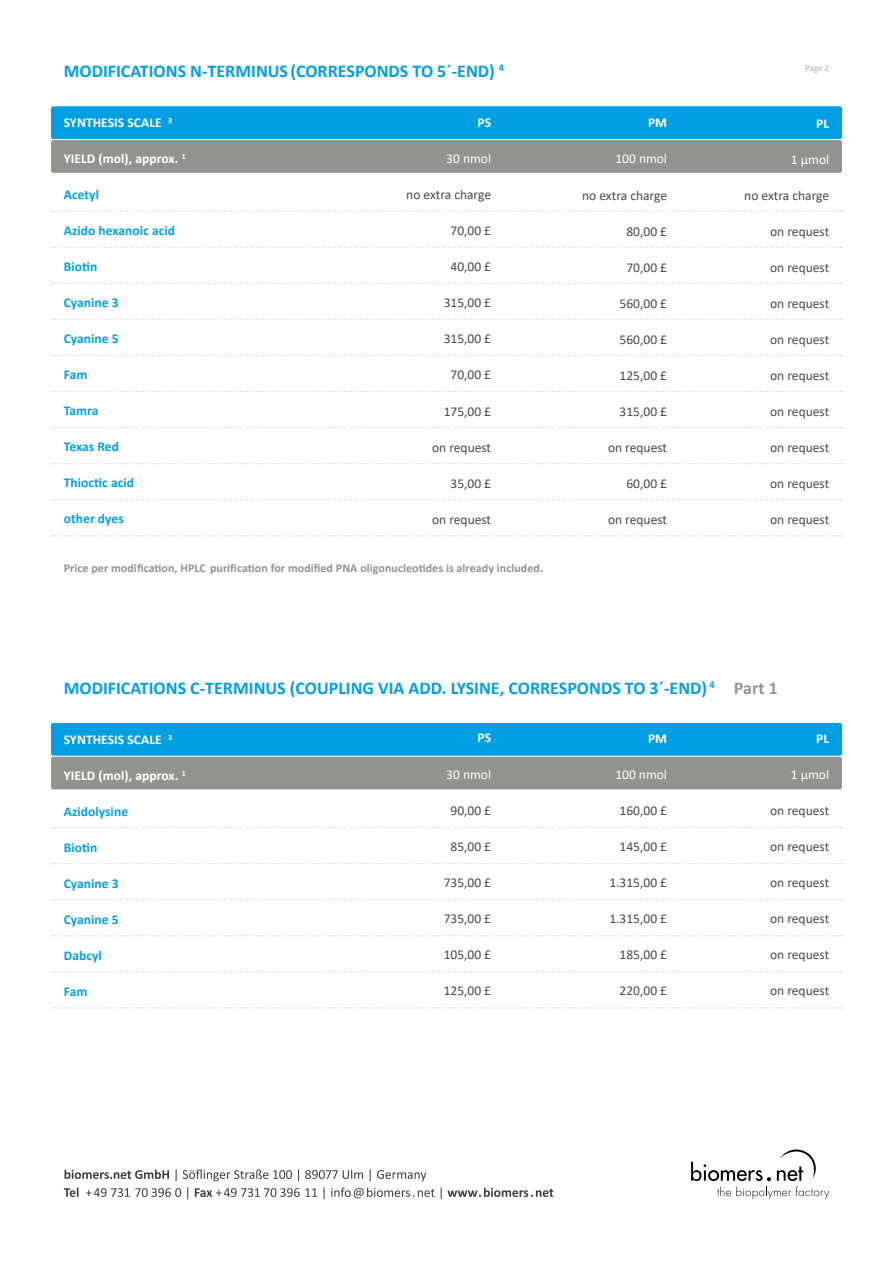
<style>
.page{position:relative;width:893px;height:1263px;background:#fff}
.page>*{position:absolute;margin:0;border:0;box-sizing:border-box;transform-origin:0 0}
.t1{font:700 18px "Calibri";color:#009fe3}
.t2{font:13.5px "Calibri";color:#4a4a49}
.t3{font:700 13.5px "Calibri";letter-spacing:.005em;color:#009fe3}
.t4{font:700 13.5px "Calibri";letter-spacing:.005em;color:#fff}
.t5{font:13.5px "Calibri";color:#fff}
.t6{font:700 12px "Calibri";letter-spacing:.005em;color:#929291}
.t7{font:9px "Calibri";color:#adadad}
.s1{color:#929291}
</style>
<div class="page">
<div style="left:51px;top:757px;width:791px;height:32px;background:#929291;border-radius:2px"></div>
<div style="left:51px;top:140px;width:791px;height:33px;background:#929291;border-radius:2px"></div>
<div style="left:51px;top:106px;width:791px;height:33px;background:#009fe3;border-radius:2px"></div>
<svg style="left:52px;top:210px;width:790px;height:2px"></svg>
<svg style="left:52px;top:355px;width:790px;height:1px"></svg>
<svg style="left:52px;top:499px;width:790px;height:1px"></svg>
<svg style="left:52px;top:283px;width:790px;height:1px"></svg>
<svg style="left:52px;top:427px;width:790px;height:1px"></svg>
<svg style="left:52px;top:246px;width:790px;height:2px"></svg>
<svg style="left:52px;top:391px;width:790px;height:1px"></svg>
<svg style="left:52px;top:319px;width:790px;height:1px"></svg>
<svg style="left:52px;top:463px;width:790px;height:1px"></svg>
<svg style="left:65px;top:1169px;width:104px;height:10px"></svg>
<svg style="left:176px;top:1169px;width:1px;height:12px"></svg>
<svg style="left:183px;top:1169px;width:109px;height:12px"></svg>
<svg style="left:298px;top:1169px;width:1px;height:12px"></svg>
<svg style="left:305px;top:1169px;width:58px;height:10px"></svg>
<svg style="left:370px;top:1169px;width:1px;height:12px"></svg>
<svg style="left:377px;top:1170px;width:49px;height:11px"></svg>
<svg style="left:64px;top:1187px;width:15px;height:10px"></svg>
<svg style="left:86px;top:1188px;width:95px;height:9px"></svg>
<svg style="left:187px;top:1187px;width:1px;height:12px"></svg>
<svg style="left:195px;top:1188px;width:122px;height:9px"></svg>
<svg style="left:324px;top:1187px;width:1px;height:12px"></svg>
<svg style="left:331px;top:1187px;width:104px;height:11px"></svg>
<svg style="left:441px;top:1187px;width:1px;height:12px"></svg>
<svg style="left:448px;top:1187px;width:105px;height:10px"></svg>
<svg style="left:691px;top:1149px;width:138px;height:50px"></svg>
<div style="left:51px;top:723px;width:791px;height:33px;background:#009fe3;border-radius:2px"></div>
<svg style="left:52px;top:827px;width:790px;height:1px"></svg>
<svg style="left:52px;top:971px;width:790px;height:1px"></svg>
<svg style="left:52px;top:899px;width:790px;height:1px"></svg>
<svg style="left:52px;top:863px;width:790px;height:1px"></svg>
<svg style="left:52px;top:1007px;width:790px;height:1px"></svg>
<svg style="left:52px;top:935px;width:790px;height:1px"></svg>
<svg style="left:52px;top:535px;width:790px;height:1px"></svg>
<h1 class="t1" style="left:64px;top:59px;width:442px">MODIFICATIONS N-TERMINUS (CORRESPONDS TO 5´-END) <sup>4</sup></h1>
<p class="t4" style="left:64px;top:113px;width:110px">SYNTHESIS SCALE <sup>3</sup></p>
<p class="t4" style="left:64px;top:149px;width:123px">YIELD (mol), approx. <sup>1</sup></p>
<p class="t3" style="left:64px;top:185px;width:37px">Acetyl</p>
<p class="t3" style="left:64px;top:221px;width:113px">Azido hexanoic acid</p>
<p class="t3" style="left:64px;top:257px;width:35px">Biotin</p>
<p class="t3" style="left:64px;top:293px;width:56px">Cyanine 3</p>
<p class="t3" style="left:64px;top:329px;width:56px">Cyanine 5</p>
<p class="t3" style="left:64px;top:365px;width:25px">Fam</p>
<p class="t3" style="left:64px;top:401px;width:36px">Tamra</p>
<p class="t3" style="left:64px;top:437px;width:57px">Texas Red</p>
<p class="t3" style="left:64px;top:473px;width:72px">Thioctic acid</p>
<p class="t3" style="left:64px;top:509px;width:62px">other dyes</p>
<p class="t4" style="left:477px;top:113px;width:15px">PS</p>
<p class="t5" style="left:446px;top:150px;width:46px">30 nmol</p>
<p class="t2" style="left:406px;top:186px;width:86px">no extra charge</p>
<p class="t2" style="left:450px;top:222px;width:42px">70,00 £</p>
<p class="t2" style="left:450px;top:258px;width:42px">40,00 £</p>
<p class="t2" style="left:444px;top:294px;width:49px">315,00 £</p>
<p class="t2" style="left:444px;top:330px;width:49px">315,00 £</p>
<p class="t2" style="left:450px;top:366px;width:42px">70,00 £</p>
<p class="t2" style="left:444px;top:402px;width:49px">175,00 £</p>
<p class="t2" style="left:432px;top:438px;width:61px">on request</p>
<p class="t2" style="left:450px;top:474px;width:42px">35,00 £</p>
<p class="t2" style="left:432px;top:510px;width:61px">on request</p>
<p class="t6" style="left:64px;top:559px;width:481px">Price per modification, HPLC purification for modified PNA oligonucleotides is already included.</p>
<p class="t4" style="left:648px;top:113px;width:21px">PM</p>
<p class="t5" style="left:615px;top:150px;width:53px">100 nmol</p>
<p class="t2" style="left:582px;top:186px;width:86px">no extra charge</p>
<p class="t2" style="left:626px;top:222px;width:42px">80,00 £</p>
<p class="t2" style="left:626px;top:258px;width:42px">70,00 £</p>
<p class="t2" style="left:620px;top:294px;width:49px">560,00 £</p>
<p class="t2" style="left:620px;top:330px;width:49px">560,00 £</p>
<p class="t2" style="left:620px;top:366px;width:49px">125,00 £</p>
<p class="t2" style="left:620px;top:402px;width:49px">315,00 £</p>
<p class="t2" style="left:608px;top:438px;width:61px">on request</p>
<p class="t2" style="left:626px;top:474px;width:42px">60,00 £</p>
<p class="t2" style="left:608px;top:510px;width:61px">on request</p>
<p class="t7" style="left:805px;top:61px;width:26px">Page 2</p>
<p class="t4" style="left:816px;top:113px;width:14px">PL</p>
<p class="t5" style="left:791px;top:150px;width:40px">1 µmol</p>
<p class="t2" style="left:744px;top:186px;width:86px">no extra charge</p>
<p class="t2" style="left:770px;top:222px;width:61px">on request</p>
<p class="t2" style="left:770px;top:258px;width:61px">on request</p>
<p class="t2" style="left:770px;top:294px;width:61px">on request</p>
<p class="t2" style="left:770px;top:330px;width:61px">on request</p>
<p class="t2" style="left:770px;top:366px;width:61px">on request</p>
<p class="t2" style="left:770px;top:402px;width:61px">on request</p>
<p class="t2" style="left:770px;top:438px;width:61px">on request</p>
<p class="t2" style="left:770px;top:474px;width:61px">on request</p>
<p class="t2" style="left:770px;top:510px;width:61px">on request</p>
<h1 class="t1" style="left:64px;top:675px;width:716px">MODIFICATIONS C-TERMINUS (COUPLING VIA ADD. LYSINE, CORRESPONDS TO 3´-END) <sup>4</sup> <span class="s1">Part 1</span></h1>
<p class="t4" style="left:64px;top:730px;width:110px">SYNTHESIS SCALE <sup>3</sup></p>
<p class="t4" style="left:64px;top:766px;width:123px">YIELD (mol), approx. <sup>1</sup></p>
<p class="t3" style="left:64px;top:802px;width:66px">Azidolysine</p>
<p class="t3" style="left:64px;top:838px;width:35px">Biotin</p>
<p class="t3" style="left:64px;top:874px;width:56px">Cyanine 3</p>
<p class="t3" style="left:64px;top:910px;width:56px">Cyanine 5</p>
<p class="t3" style="left:64px;top:946px;width:40px">Dabcyl</p>
<p class="t3" style="left:64px;top:982px;width:25px">Fam</p>
<p class="t4" style="left:477px;top:728px;width:15px">PS</p>
<p class="t5" style="left:446px;top:765px;width:46px">30 nmol</p>
<p class="t2" style="left:450px;top:801px;width:42px">90,00 £</p>
<p class="t2" style="left:450px;top:837px;width:42px">85,00 £</p>
<p class="t2" style="left:444px;top:873px;width:49px">735,00 £</p>
<p class="t2" style="left:444px;top:909px;width:49px">735,00 £</p>
<p class="t2" style="left:444px;top:945px;width:49px">105,00 £</p>
<p class="t2" style="left:444px;top:981px;width:49px">125,00 £</p>
<p class="t4" style="left:648px;top:728px;width:21px">PM</p>
<p class="t5" style="left:615px;top:765px;width:53px">100 nmol</p>
<p class="t2" style="left:620px;top:801px;width:49px">160,00 £</p>
<p class="t2" style="left:620px;top:837px;width:49px">145,00 £</p>
<p class="t2" style="left:609px;top:873px;width:59px">1.315,00 £</p>
<p class="t2" style="left:609px;top:909px;width:59px">1.315,00 £</p>
<p class="t2" style="left:620px;top:945px;width:49px">185,00 £</p>
<p class="t2" style="left:620px;top:981px;width:49px">220,00 £</p>
<p class="t4" style="left:816px;top:728px;width:14px">PL</p>
<p class="t5" style="left:791px;top:765px;width:40px">1 µmol</p>
<p class="t2" style="left:770px;top:801px;width:61px">on request</p>
<p class="t2" style="left:770px;top:837px;width:61px">on request</p>
<p class="t2" style="left:770px;top:873px;width:61px">on request</p>
<p class="t2" style="left:770px;top:909px;width:61px">on request</p>
<p class="t2" style="left:770px;top:945px;width:61px">on request</p>
<p class="t2" style="left:770px;top:981px;width:61px">on request</p>
</div>
